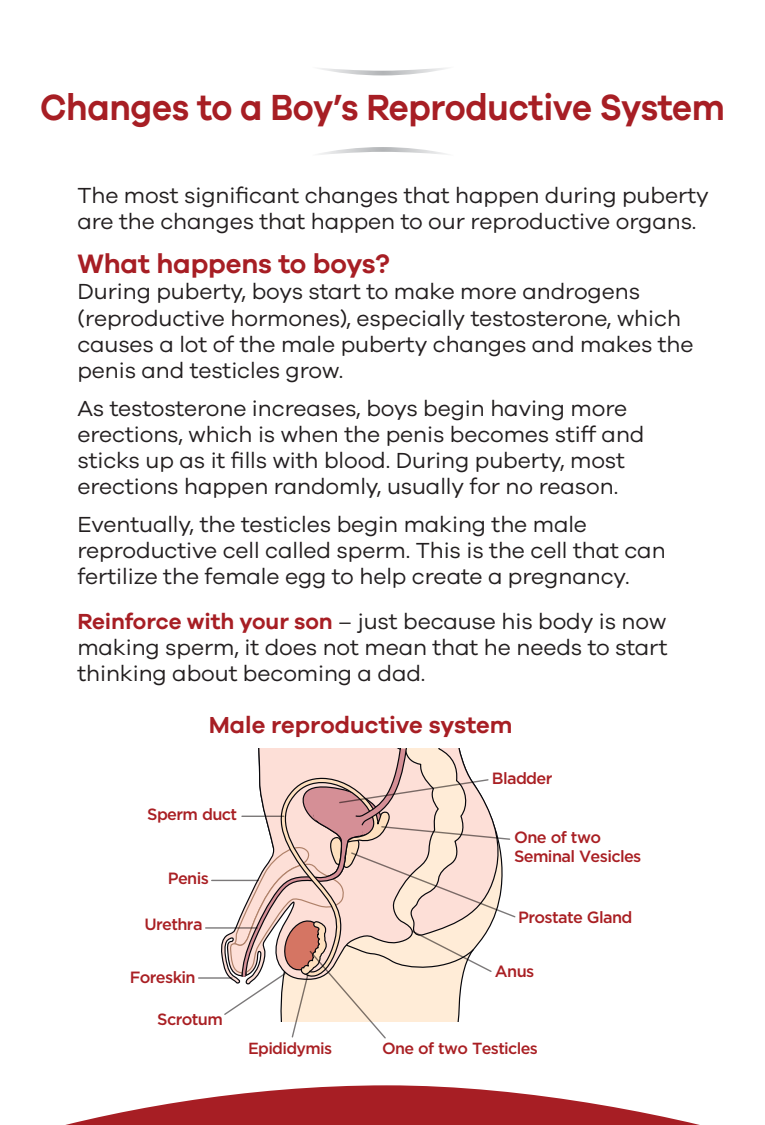
<style>
.page{position:relative;width:765px;height:1125px;background:#fff}
.page>*{position:absolute;margin:0;border:0;box-sizing:border-box;transform-origin:0 0}
.t1{font:600 37.5px "Galano Grotesque";letter-spacing:-.01em;color:#a71e24;scale:.93 1}
.t2{font:600 27.5px "Galano Grotesque";letter-spacing:-.005em;color:#a71e24}
.t3{font:600 24px "Galano Grotesque";color:#a71e24}
.t4{font:22.5px/26.2px "Galano Grotesque";letter-spacing:-.005em;color:#231f20}
.t5{font:500 16.25px/18.5px "Gotham";letter-spacing:-.04em;color:#a91f23}
.t6{font:500 16px "Gotham";letter-spacing:-.04em;color:#a91f23}
.s1{font-weight:600;color:#a71e24}
</style>
<div class="page">
<svg style="left:65px;top:1085px;width:635px;height:40px"></svg>
<hr style="left:212px;top:880px;width:46px;height:1px;background:#231f20">
<hr style="left:199px;top:977px;width:33px;height:2px;background:#231f20">
<svg style="left:224px;top:749px;width:291px;height:290px"></svg>
<hr style="left:206px;top:927px;width:51px;height:2px;background:#231f20">
<svg style="left:319px;top:68px;width:128px;height:7px"></svg>
<svg style="left:318px;top:147px;width:130px;height:8px"></svg>
<h1 class="t1" style="left:40px;top:85px;width:738px">Changes to a Boy’s Reproductive System</h1>
<p class="t4" style="left:77px;top:181px;width:633px">The most significant changes that happen during puberty are the changes that happen to our reproductive organs.</p>
<p class="t2" style="left:77px;top:247px;width:314px">What happens to boys?</p>
<p class="t4" style="left:77px;top:278px;width:618px">During puberty, boys start to make more androgens (reproductive hormones), especially testosterone, which causes a lot of the male puberty changes and makes the penis and testicles grow.</p>
<p class="t4" style="left:77px;top:394px;width:569px">As testosterone increases, boys begin having more erections, which is when the penis becomes stiff and sticks up as it fills with blood. During puberty, most erections happen randomly, usually for no reason.</p>
<p class="t4" style="left:77px;top:510px;width:590px">Eventually, the testicles begin making the male reproductive cell called sperm. This is the cell that can fertilize the female egg to help create a pregnancy.</p>
<p class="t4" style="left:77px;top:607px;width:592px;text-align:justify"><span class="s1">Reinforce with your son</span> – just because his body is now making sperm, it does not mean that he needs to start thinking about becoming a dad.</p>
<p class="t3" style="left:209px;top:711px;width:305px">Male reproductive system</p>
<p class="t5" style="left:147px;top:805px;width:91px">Sperm duct</p>
<p class="t5" style="left:168px;top:868px;width:43px">Penis</p>
<p class="t5" style="left:144px;top:915px;width:60px">Urethra</p>
<p class="t5" style="left:492px;top:769px;width:62px">Bladder</p>
<p class="t5" style="left:514px;top:828px;width:129px">One of two<br>Seminal Vesicles</p>
<p class="t5" style="left:518px;top:908px;width:116px">Prostate Gland</p>
<p class="t5" style="left:130px;top:967px;width:67px">Foreskin</p>
<p class="t5" style="left:157px;top:1010px;width:67px">Scrotum</p>
<p class="t5" style="left:495px;top:962px;width:41px">Anus</p>
<p class="t6" style="left:248px;top:1038px;width:86px">Epididymis</p>
<p class="t6" style="left:382px;top:1038px;width:157px">One of two Testicles</p>
</div>
